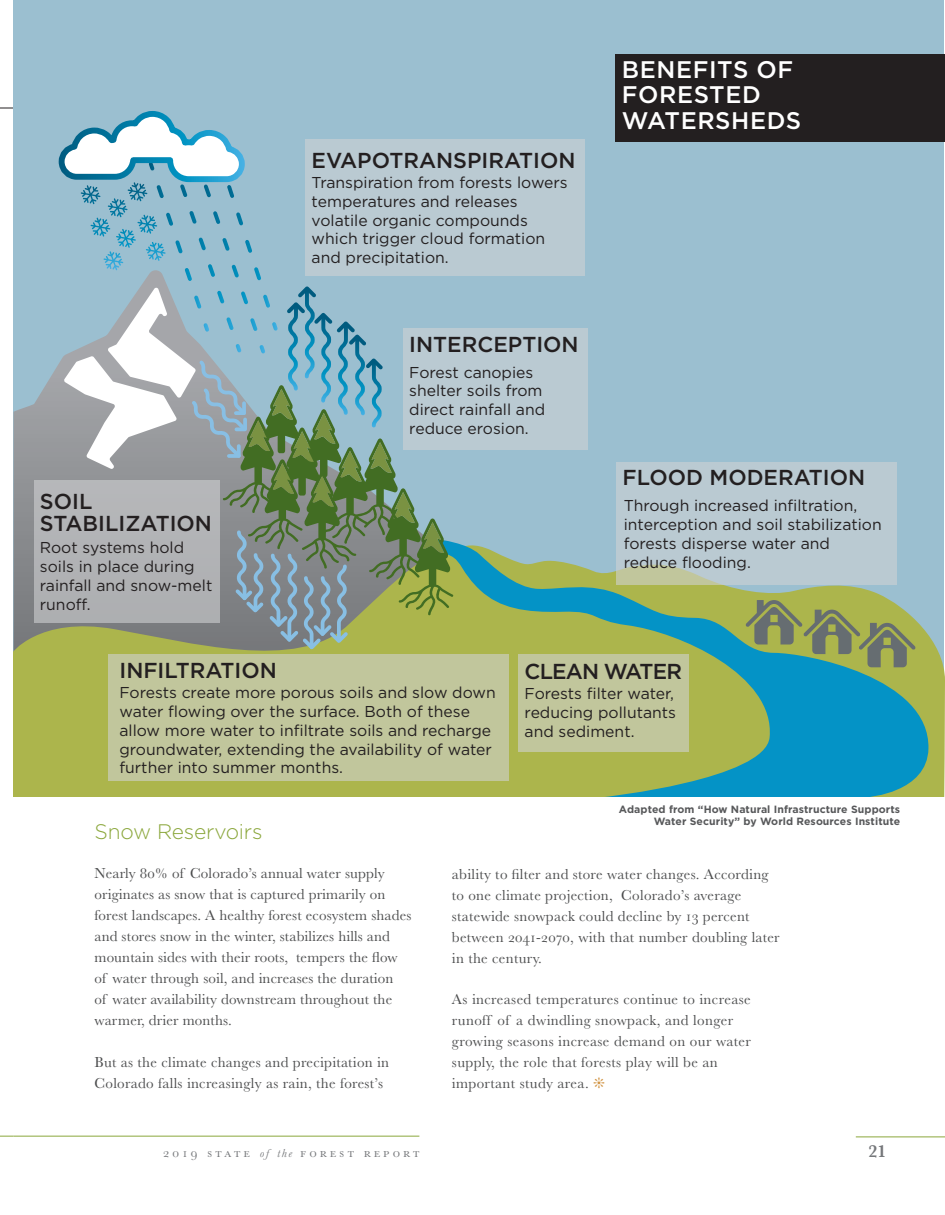
<style>
.page{position:relative;width:945px;height:1215px;background:#fff}
.page>*{position:absolute;margin:0;border:0;box-sizing:border-box;transform-origin:0 0}
.Subheading{font:500 24px/25.5px "Gotham";letter-spacing:.025em;color:#fff}
.t1{font:500 21.6px/21.6px "Gotham";color:#231f20}
.t2{font:500 21.6px "Gotham";letter-spacing:-.04em;color:#231f20}
.t3{font:300 21px "Gotham";letter-spacing:-.01em;color:#8ba73c}
.t4{font:600 18px "Baskerville";color:#76787b}
.t5{font:15.75px/18.9px "Gotham";color:#231f20}
.Body1{font:15px/21px "Baskerville MT Std";letter-spacing:.02em;color:#4b4c4d}
.t6{font:13.5px "Baskerville MT Std";letter-spacing:.24em;color:#76787b}
.Subheading-2{font:700 10.5px/12px "Gotham";letter-spacing:.01em;color:#57585a;text-align:right}
.s1{color:#d19443}
.s2{font-style:italic;font-size:12px}
</style>
<div class="page">
<hr style="left:856px;top:1137px;width:89px;height:1px;background:#8ba73c">
<svg style="left:0;top:1136px;width:14px;height:1px"></svg>
<hr style="left:14px;top:1136px;width:405px;height:1px;background:#8ba73c">
<hr style="left:0;top:108px;width:945px;height:1px;background:#231f20">
<div style="left:14px;top:0;width:930px;height:796px;background:#9bbfd0"></div>
<svg style="left:930px;top:637px;width:15px;height:159px;background:#adb75b"></svg>
<svg style="left:14px;top:328px;width:574px;height:223px"></svg>
<svg style="left:14px;top:551px;width:415px;height:245px;background:#a7af51"></svg>
<svg style="left:429px;top:540px;width:501px;height:256px;background:#68a887"></svg>
<div style="left:305px;top:139px;width:280px;height:137px;background:#bacad2"></div>
<div style="left:403px;top:329px;width:185px;height:121px;background:#bacad2"></div>
<div style="left:108px;top:654px;width:401px;height:127px;background:#c1c69c"></div>
<div style="left:34px;top:480px;width:185px;height:142px;background:#b2b3b5"></div>
<div style="left:616px;top:462px;width:280px;height:123px;background:#bacad2"></div>
<div style="left:518px;top:654px;width:171px;height:98px;background:#c1c69c"></div>
<svg style="left:746px;top:600px;width:170px;height:67px;background:#849a66"></svg>
<svg style="left:56px;top:111px;width:397px;height:542px"></svg>
<div style="left:615px;top:54px;width:330px;height:88px;background:#231f20"></div>
<h2 class="t1" style="left:40px;top:490px;width:174px">SOIL<br>STABILIZATION</h2>
<p class="t5" style="left:40px;top:538px;width:174px">Root systems hold soils in place during rainfall and snow-melt runoff.</p>
<h2 class="t1" style="left:312px;top:149px;width:265px">EVAPOTRANSPIRATION</h2>
<p class="t5" style="left:312px;top:173px;width:258px">Transpiration from forests lowers temperatures and releases volatile organic compounds which trigger cloud formation and precipitation.</p>
<h2 class="t1" style="left:409px;top:333px;width:171px">INTERCEPTION</h2>
<p class="t5" style="left:409px;top:362px;width:137px">Forest canopies shelter soils from direct rainfall and reduce erosion.</p>
<p class="Subheading" style="left:622px;top:56px;width:181px">BENEFITS OF<br>FORESTED<br>WATERSHEDS</p>
<h2 class="t1" style="left:623px;top:466px;width:244px">FLOOD MODERATION</h2>
<p class="t5" style="left:624px;top:496px;width:260px">Through increased infiltration, interception and soil stabilization forests disperse water and reduce flooding.</p>
<h2 class="t1" style="left:119px;top:659px;width:159px">INFILTRATION</h2>
<p class="t5" style="left:119px;top:683px;width:378px">Forests create more porous soils and slow down water flowing over the surface. Both of these allow more water to infiltrate soils and recharge groundwater, extending the availability of water further into summer months.</p>
<h2 class="t2" style="left:525px;top:660px;width:159px">CLEAN WATER</h2>
<p class="t5" style="left:525px;top:684px;width:153px">Forests filter water, reducing pollutants and sediment.</p>
<p class="t3" style="left:94px;top:820px;width:170px">Snow Reservoirs</p>
<p class="Body1" style="left:94px;top:863px;width:319px">Nearly 80% of Colorado’s annual water supply originates as snow that is captured primarily on forest landscapes. A healthy forest ecosystem shades and stores snow in the winter, stabilizes hills and mountain sides with their roots, tempers the flow of water through soil, and increases the duration<br>of water availability downstream throughout the warmer, drier months.</p>
<p class="Body1" style="left:94px;top:1051px;width:296px">But as the climate changes and precipitation in<br>Colorado falls increasingly as rain, the forest’s</p>
<p class="Subheading-2" style="left:619px;top:803px;width:283px">Adapted from “How Natural Infrastructure Supports<br>Water Security” by World Resources Institute</p>
<p class="Body1" style="left:452px;top:863px;width:329px">ability to filter and store water changes. According to one climate projection, Colorado’s average statewide snowpack could decline by 13 percent between 2041-2070, with that number doubling later in the century.</p>
<p class="Body1" style="left:452px;top:989px;width:300px">As increased temperatures continue to increase runoff of a dwindling snowpack, and longer growing seasons increase demand on our water supply, the role that forests play will be an important study area. <span class="s1">❊</span></p>
<p class="t6" style="left:163px;top:1144px;width:258px">2019 state <span class="s2">of the</span> forest report</p>
<p class="t4" style="left:868px;top:1138px;width:20px">21</p>
</div>
